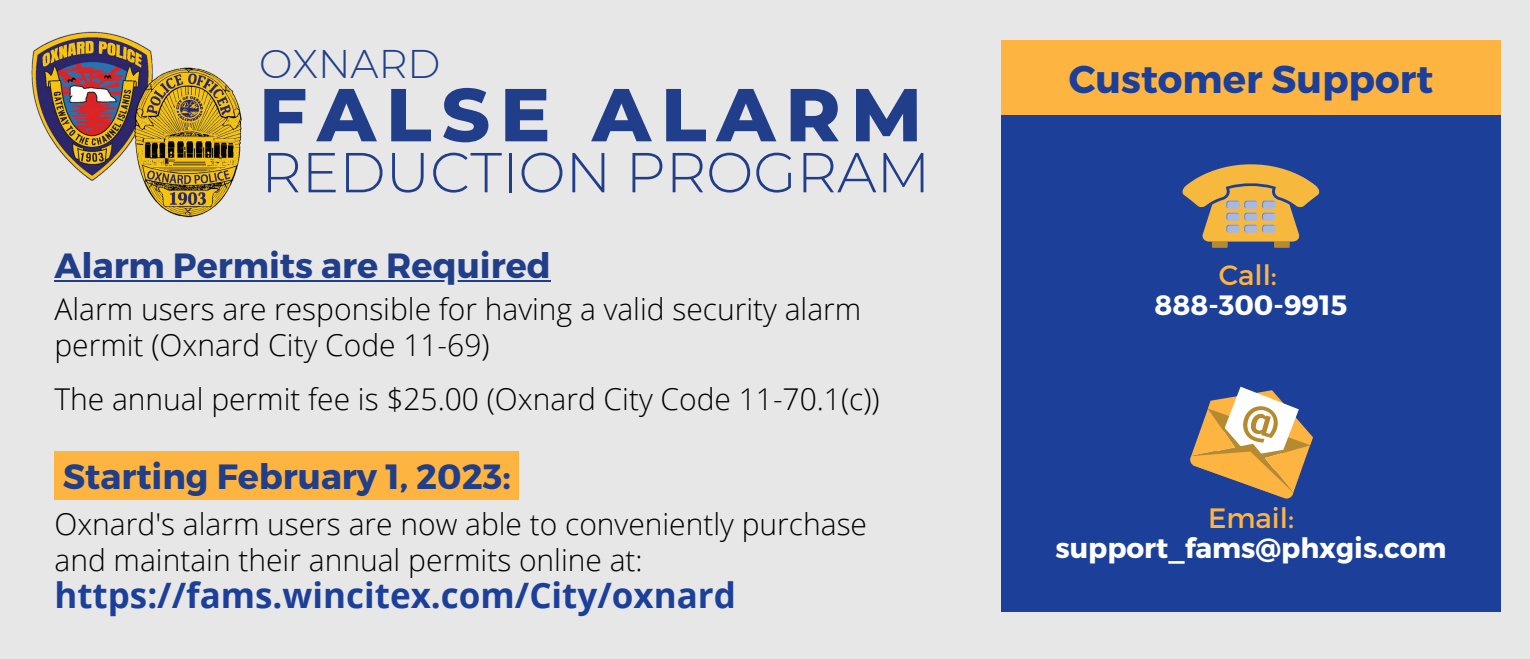
<style>
.page{position:relative;width:1530px;height:659px;background:#fff}
.page>*{position:absolute;margin:0;border:0;box-sizing:border-box;transform-origin:0 0}
.t1{font:800 74.75px "Montserrat";letter-spacing:.135em;color:#203e89}
.t2{font:300 56.25px "Montserrat";color:#203e89}
.t3{font:300 39.75px "Montserrat";color:#203e89}
.t4{font:700 38.75px "Montserrat";color:#1c4099}
.t5{font:700 35px "Montserrat";color:#203e89}
.t6{font:700 35px "Open Sans";color:#1c4099}
.t7{font:300 30px/35.5px "Open Sans";color:#000}
.t8{font:700 28px "Montserrat";color:#fff}
.t9{font:28px "Montserrat";color:#feb441}
</style>
<div class="page">
<div style="left:0;top:0;width:1529px;height:658px;background:#e8e7e7"></div>
<div style="left:1001px;top:48px;width:500px;height:562px;background:#1c4099"></div>
<img style="left:31px;top:31px;width:211px;height:187px">
<div style="left:54px;top:451px;width:465px;height:48px;background:#feb441"></div>
<svg style="left:1190px;top:386px;width:123px;height:113px"></svg>
<div style="left:1212px;top:241px;width:16px;height:6px;background:#b68a30"></div>
<div style="left:1274px;top:241px;width:16px;height:6px;background:#b68a30"></div>
<svg style="left:1182px;top:164px;width:138px;height:77px"></svg>
<hr style="left:55px;top:279px;width:496px;height:2px;background:#203e89">
<div style="left:1001px;top:41px;width:500px;height:74px;background:#feb441"></div>
<h3 class="t3" style="left:259px;top:39px;width:183px">OXNARD</h3>
<h1 class="t1" style="left:259px;top:69px;width:664px">FALSE ALARM</h1>
<h2 class="t2" style="left:261px;top:138px;width:671px">REDUCTION PROGRAM</h2>
<p class="t5" style="left:55px;top:242px;width:498px">Alarm Permits are Required</p>
<p class="t7" style="left:54px;top:290px;width:808px">Alarm users are responsible for having a valid security alarm permit (Oxnard City Code 11-69)</p>
<p class="t7" style="left:54px;top:380px;width:827px">The annual permit fee is $25.00 (Oxnard City Code 11-70.1(c))</p>
<p class="t5" style="left:63px;top:453px;width:450px">Starting February 1, 2023:</p>
<p class="t7" style="left:54px;top:505px;width:814px">Oxnard's alarm users are now able to conveniently purchase and maintain their annual permits online at:</p>
<p class="t6" style="left:54px;top:570px;width:683px">https://fams.wincitex.com/City/oxnard</p>
<p class="t4" style="left:1069px;top:54px;width:366px">Customer Support</p>
<p class="t9" style="left:1219px;top:257px;width:60px">Call:</p>
<p class="t8" style="left:1155px;top:287px;width:194px">888-300-9915</p>
<p class="t9" style="left:1208px;top:499px;width:87px">Email:</p>
<p class="t8" style="left:1055px;top:529px;width:393px">support_fams@phxgis.com</p>
</div>
